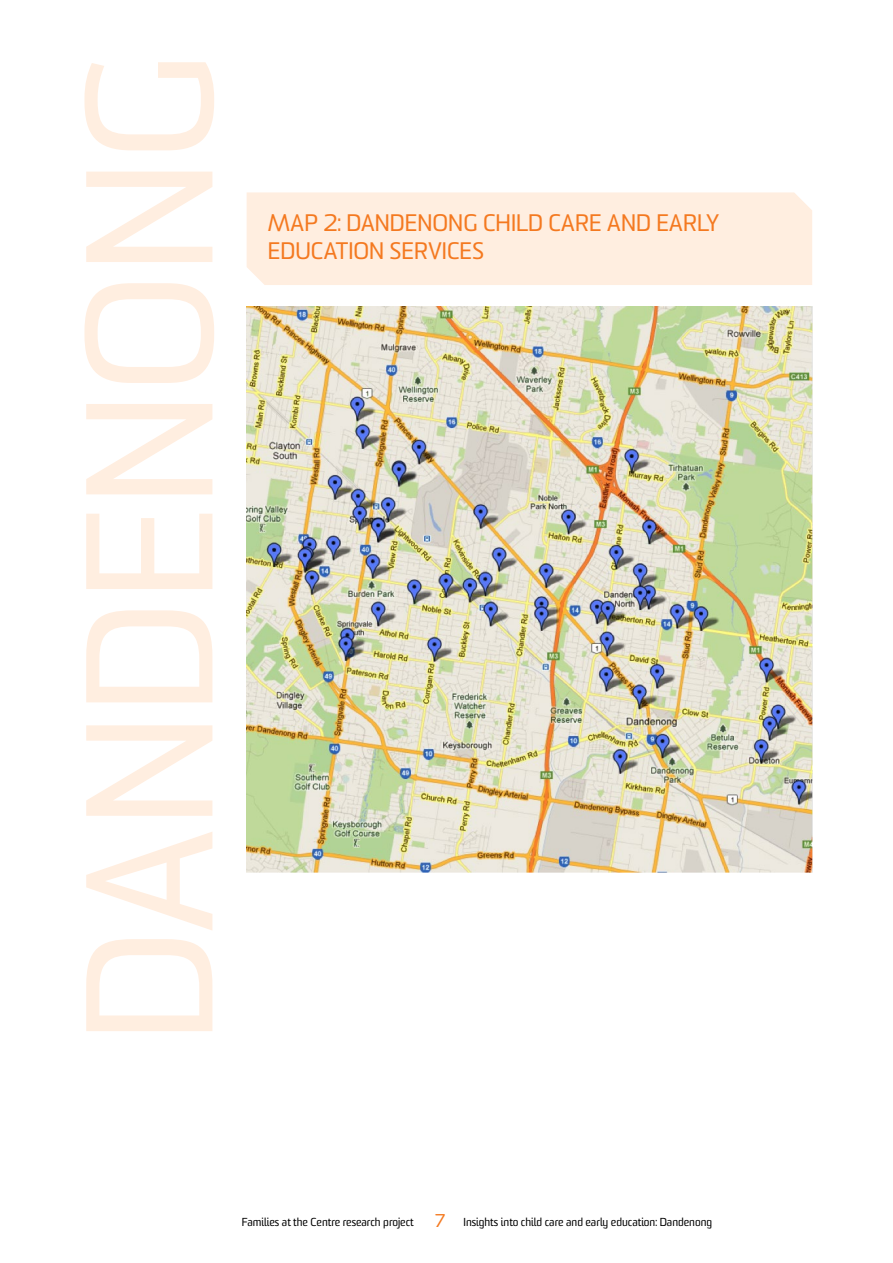
<style>
.page{position:relative;width:893px;height:1263px;background:#fff}
.page>*{position:absolute;margin:0;border:0;box-sizing:border-box;transform-origin:0 0}
.t1{font:175.5px "Sommet";color:#ffeee0}
.t2{font:23.25px/27.9px "Sommet";color:#f47920}
.t3{font:18px "Sommet";color:#f47920}
.t4{font:11.25px "Sommet";color:#000}
</style>
<div class="page">
<div style="left:247px;top:192px;width:565px;height:93px;background:#ffeee0"></div>
<img style="left:247px;top:306px;width:565px;height:566px">
<h1 class="t1" style="left:43px;top:1043px;width:993px;rotate:-90deg">DANDENONG</h1>
<h2 class="t2" style="left:268px;top:210px;width:453px">MAP 2: DANDENONG CHILD CARE AND EARLY<br>EDUCATION SERVICES</h2>
<h3 class="t3" style="left:435px;top:1209px;width:12px">7</h3>
<p class="t4" style="left:242px;top:1215px;width:173px">Families at the Centre research project</p>
<p class="t4" style="left:464px;top:1215px;width:250px">Insights into child care and early education: Dandenong</p>
</div>
